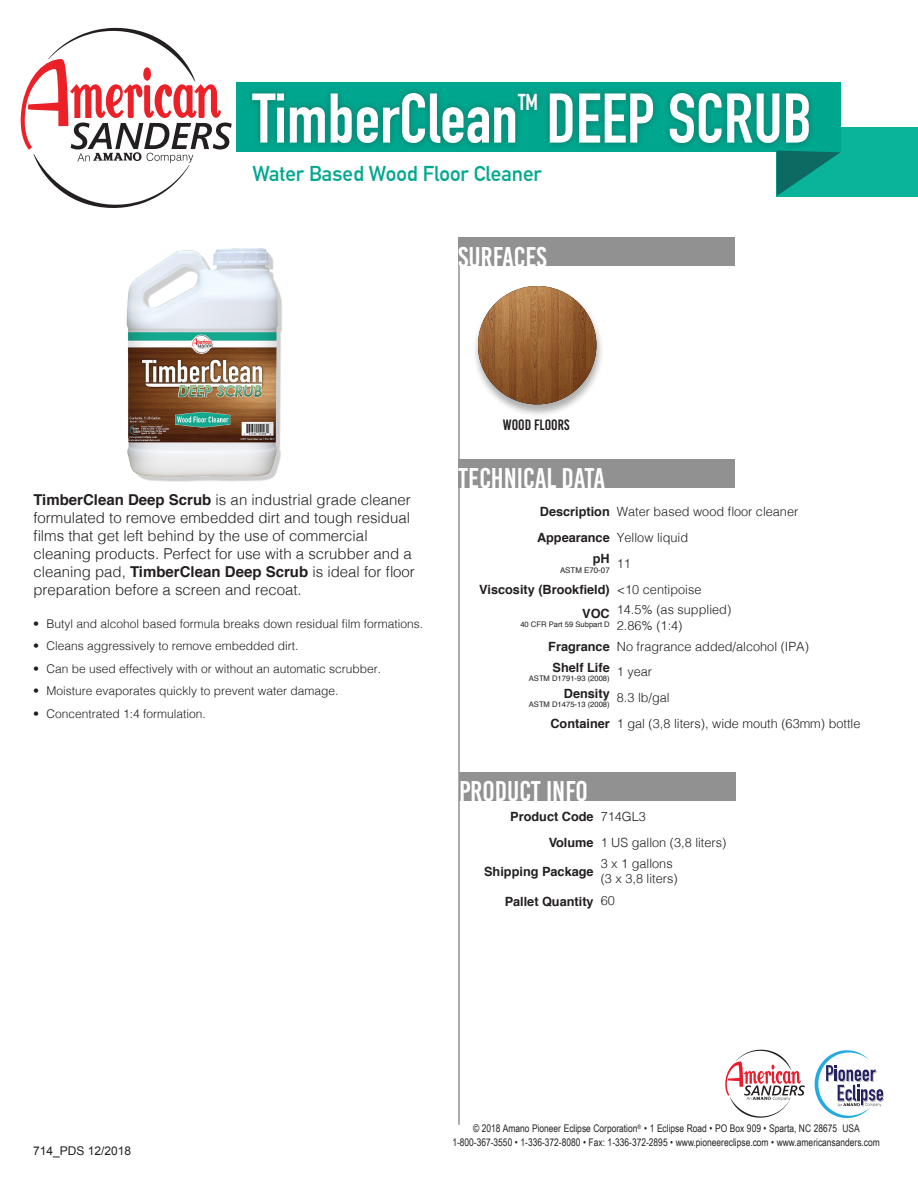
<style>
.page{position:relative;width:918px;height:1188px;background:#fff}
.page>*{position:absolute;margin:0;border:0;box-sizing:border-box;transform-origin:0 0}
.t1{font:700 69px "DIN Condensed";color:#fff}
.t2{font:28.5px "Bebas Kai";color:#fff}
.t3{font:700 22.5px "DIN Condensed";color:#fff}
.t4{font:700 21px "DIN Alternate";color:#00a78f}
.t5{font:300 15px/18px "Helvetica";color:#231f20}
.t6{font:15px "Bebas Kai";color:#231f20}
.t7{font:300 12.75px "Helvetica";color:#231f20}
.t8{font:700 12.75px "Helvetica";color:#231f20}
.t9{font:300 12px "Helvetica";color:#231f20}
.t10{font:12px "Arial";color:#231f20}
.t11{font:10.5px "Arial Narrow";color:#231f20}
.t12{font:7.95px "Helvetica";color:#231f20}
.t13{font:7.65px "Helvetica";color:#231f20}
.s1{font-weight:700}
</style>
<div class="page">
<div style="left:777px;top:127px;width:141px;height:69px;background:#09b49b"></div>
<div style="left:237px;top:82px;width:604px;height:70px;background:#00a78f"></div>
<svg style="left:777px;top:151px;width:63px;height:45px"></svg>
<svg style="left:725px;top:1050px;width:80px;height:68px"></svg>
<div style="left:245px;top:85px;width:571px;height:66px;background:#231f20;opacity:.35"></div>
<hr style="left:458px;top:247px;width:2px;height:878px;background:#929192">
<svg style="left:20px;top:28px;width:212px;height:180px"></svg>
<div style="left:473px;top:286px;width:131px;height:131px;background:#231f20;opacity:.36"></div>
<img style="left:478px;top:286px;width:118px;height:118px;border-radius:59px">
<div style="left:458px;top:238px;width:277px;height:28px;background:#929192"></div>
<div style="left:458px;top:459px;width:277px;height:29px;background:#929192"></div>
<img style="left:126px;top:248px;width:171px;height:234px">
<div style="left:459px;top:772px;width:276px;height:28px;background:#929192"></div>
<svg style="left:815px;top:1050px;width:69px;height:68px"></svg>
<p class="t1" style="left:252px;top:78px;width:561px">TimberClean DEEP SCRUB</p>
<p class="t3" style="left:518px;top:89px;width:21px">TM</p>
<p class="t4" style="left:252px;top:157px;width:291px">Water Based Wood Floor Cleaner</p>
<p class="t2" style="left:458px;top:241px;width:90px">SURFACES</p>
<p class="t6" style="left:503px;top:416px;width:68px">WOOD FLOORS</p>
<p class="t5" style="left:33px;top:489px;width:383px"><span class="s1">TimberClean Deep Scrub</span> is an industrial grade cleaner formulated to remove embedded dirt and tough residual films that get left behind by the use of commercial cleaning products. Perfect for use with a scrubber and a cleaning pad, <span class="s1">TimberClean Deep Scrub</span> is ideal for floor preparation before a screen and recoat.</p>
<p class="t9" style="left:33px;top:613px;width:392px">• Butyl and alcohol based formula breaks down residual film formations.</p>
<p class="t9" style="left:33px;top:636px;width:267px">• Cleans aggressively to remove embedded dirt.</p>
<p class="t9" style="left:33px;top:658px;width:350px">• Can be used effectively with or without an automatic scrubber.</p>
<p class="t9" style="left:33px;top:681px;width:307px">• Moisture evaporates quickly to prevent water damage.</p>
<p class="t9" style="left:33px;top:703px;width:174px">• Concentrated 1:4 formulation.</p>
<p class="t2" style="left:458px;top:463px;width:149px">TECHNICAL DATA</p>
<p class="t8" style="left:540px;top:501px;width:71px">Description</p>
<p class="t7" style="left:617px;top:501px;width:183px">Water based wood floor cleaner</p>
<p class="t8" style="left:537px;top:527px;width:74px">Appearance</p>
<p class="t7" style="left:617px;top:526px;width:73px">Yellow liquid</p>
<p class="t8" style="left:593px;top:548px;width:18px">pH</p>
<p class="t12" style="left:560px;top:564px;width:51px">ASTM E70-07</p>
<p class="t7" style="left:617px;top:552px;width:16px">11</p>
<p class="t8" style="left:479px;top:579px;width:132px">Viscosity (Brookfield)</p>
<p class="t7" style="left:617px;top:578px;width:86px">&lt;10 centipoise</p>
<p class="t8" style="left:582px;top:603px;width:29px">VOC</p>
<p class="t13" style="left:520px;top:618px;width:91px">40 CFR Part 59 Subpart D</p>
<p class="t7" style="left:617px;top:599px;width:116px">14.5% (as supplied)</p>
<p class="t7" style="left:617px;top:614px;width:67px">2.86% (1:4)</p>
<p class="t8" style="left:548px;top:636px;width:63px">Fragrance</p>
<p class="t7" style="left:617px;top:635px;width:194px">No fragrance added/alcohol (IPA)</p>
<p class="t8" style="left:553px;top:657px;width:59px">Shelf Life</p>
<p class="t13" style="left:529px;top:673px;width:82px">ASTM D1791-93 (2008)</p>
<p class="t7" style="left:617px;top:661px;width:37px">1 year</p>
<p class="t8" style="left:564px;top:683px;width:47px">Density</p>
<p class="t13" style="left:529px;top:698px;width:82px">ASTM D1475-13 (2008)</p>
<p class="t7" style="left:617px;top:687px;width:54px">8.3 lb/gal</p>
<p class="t8" style="left:550px;top:713px;width:61px">Container</p>
<p class="t7" style="left:617px;top:712px;width:245px">1 gal (3,8 liters), wide mouth (63mm) bottle</p>
<p class="t2" style="left:459px;top:776px;width:130px">PRODUCT INFO</p>
<p class="t8" style="left:510px;top:807px;width:85px">Product Code</p>
<p class="t7" style="left:601px;top:806px;width:47px">714GL3</p>
<p class="t8" style="left:549px;top:832px;width:46px">Volume</p>
<p class="t7" style="left:601px;top:832px;width:127px">1 US gallon (3,8 liters)</p>
<p class="t8" style="left:484px;top:861px;width:111px">Shipping Package</p>
<p class="t7" style="left:601px;top:852px;width:74px">3 x 1 gallons</p>
<p class="t7" style="left:601px;top:867px;width:78px">(3 x 3,8 liters)</p>
<p class="t8" style="left:505px;top:891px;width:90px">Pallet Quantity</p>
<p class="t7" style="left:601px;top:890px;width:16px">60</p>
<p class="t10" style="left:33px;top:1143px;width:100px">714_PDS 12/2018</p>
<p class="t11" style="left:473px;top:1121px;width:388px">© 2018 Amano Pioneer Eclipse Corporation<sup>®</sup> • 1 Eclipse Road • PO Box 909 • Sparta, NC 28675 USA</p>
<p class="t11" style="left:452px;top:1134px;width:429px">1-800-367-3550 • 1-336-372-8080 • Fax: 1-336-372-2895 • www.pioneereclipse.com • www.americansanders.com</p>
</div>
